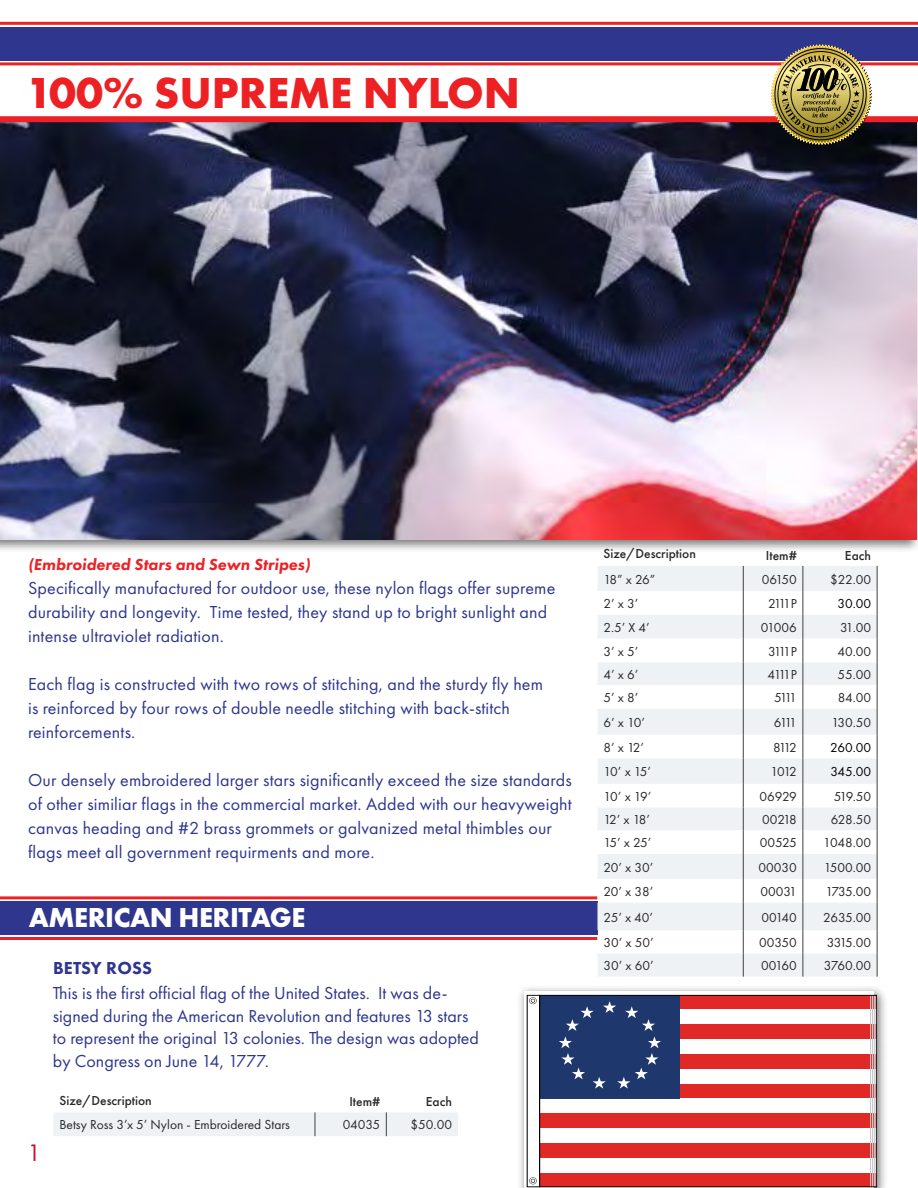
<style>
.page{position:relative;width:918px;height:1188px;background:#fff}
.page>*{position:absolute;margin:0;border:0;box-sizing:border-box;transform-origin:0 0}
.t1{font:700 45px "Futura PT";color:#ed2124}
.t2{font:700 28.5px "Futura PT";letter-spacing:-.015em;color:#fff}
.t3{font:24.75px "Futura PT";color:#c41230}
.t4{font:18px/24px "Futura PT";letter-spacing:.01em;color:#2e368d}
.t5{font:800 18px "Futura PT";letter-spacing:.01em;color:#2e368d}
.t6{font:italic 800 16.5px "Futura PT";color:#eb2227}
.t7{font:13.5px "Futura PT";color:#292829}
.t8{font:500 13.5px "Futura PT";color:#292829}
.t9{font:13.5px "Futura PT";color:#000}
</style>
<div class="page">
<hr style="left:0;top:22px;width:918px;height:3px;background:#eb2227">
<div style="left:0;top:27px;width:918px;height:33px;background:#2e368d"></div>
<hr style="left:0;top:62px;width:918px;height:3px;background:#eb2227">
<hr style="left:0;top:896px;width:597px;height:3px;background:#eb2227">
<div style="left:0;top:902px;width:597px;height:33px;background:#2e368d"></div>
<hr style="left:0;top:937px;width:597px;height:3px;background:#eb2227">
<img style="left:0;top:122px;width:917px;height:418px">
<svg style="left:598px;top:566px;width:279px;height:411px;fill:#eff2f4"></svg>
<svg style="left:743px;top:566px;width:1px;height:411px"></svg>
<svg style="left:802px;top:566px;width:1px;height:411px"></svg>
<svg style="left:877px;top:566px;width:1px;height:411px"></svg>
<div style="left:54px;top:1112px;width:404px;height:24px;background:#eff2f4"></div>
<img style="left:519px;top:987px;width:367px;height:201px">
<svg style="left:524px;top:991px;width:350px;height:197px"></svg>
<div style="left:540px;top:995px;width:337px;height:192px;background:#e02926"></div>
<div style="left:678px;top:1009px;width:199px;height:15px;background:#fff"></div>
<div style="left:678px;top:1039px;width:199px;height:15px;background:#fff"></div>
<div style="left:678px;top:1069px;width:199px;height:15px;background:#fff"></div>
<div style="left:540px;top:1098px;width:337px;height:15px;background:#fff"></div>
<div style="left:540px;top:1128px;width:337px;height:15px;background:#fff"></div>
<div style="left:540px;top:1158px;width:337px;height:15px;background:#fff"></div>
<div style="left:540px;top:995px;width:140px;height:103px;background:#1e376c"></div>
<svg style="left:559px;top:1001px;width:102px;height:88px"></svg>
<svg style="left:530px;top:1178px;width:6px;height:6px"></svg>
<svg style="left:530px;top:998px;width:6px;height:6px"></svg>
<svg style="left:870px;top:997px;width:7px;height:191px"></svg>
<div style="left:539px;top:995px;width:338px;height:192px;border:1px solid #000"></div>
<div style="left:0;top:116px;width:918px;height:6px;background:#eb2227"></div>
<svg style="left:771px;top:45px;width:101px;height:100px"></svg>
<h1 class="t1" style="left:26px;top:64px;width:496px">100% SUPREME NYLON</h1>
<p class="t6" style="left:28px;top:554px;width:284px">(Embroidered Stars and Sewn Stripes)</p>
<p class="t4" style="left:28px;top:576px;width:529px">Specifically manufactured for outdoor use, these nylon flags offer supreme durability and longevity. Time tested, they stand up to bright sunlight and intense ultraviolet radiation.</p>
<p class="t4" style="left:28px;top:672px;width:517px">Each flag is constructed with two rows of stitching, and the sturdy fly hem is reinforced by four rows of double needle stitching with back-stitch reinforcements.</p>
<p class="t4" style="left:28px;top:768px;width:545px">Our densely embroidered larger stars significantly exceed the size standards of other similiar flags in the commercial market. Added with our heavyweight canvas heading and #2 brass grommets or galvanized metal thimbles our flags meet all government requirments and more.</p>
<h2 class="t2" style="left:29px;top:899px;width:278px">AMERICAN HERITAGE</h2>
<p class="t5" style="left:53px;top:957px;width:101px">BETSY ROSS</p>
<p class="t4" style="left:53px;top:982px;width:428px;line-height:22.5px">This is the first official flag of the United States. It was de&shy;signed during the American Revolution and features 13 stars to represent the original 13 colonies. The design was adopted by Congress on June 14, 1777.</p>
<h3 class="t3" style="left:27px;top:1138px;width:16px">1</h3>
<p class="t8" style="left:59px;top:1092px;width:94px">Size/Description</p>
<p class="t8" style="left:349px;top:1094px;width:32px">Item#</p>
<p class="t8" style="left:426px;top:1094px;width:28px">Each</p>
<p class="t7" style="left:59px;top:1117px;width:232px">Betsy Ross 3’x 5’ Nylon - Embroidered Stars</p>
<p class="t7" style="left:343px;top:1117px;width:39px">04035</p>
<p class="t7" style="left:411px;top:1117px;width:43px">$50.00</p>
<p class="t8" style="left:604px;top:545px;width:94px">Size/Description</p>
<p class="t8" style="left:766px;top:547px;width:32px">Item#</p>
<p class="t8" style="left:845px;top:547px;width:28px">Each</p>
<p class="t7" style="left:604px;top:571px;width:53px">18” x 26”</p>
<p class="t7" style="left:762px;top:571px;width:37px">06150</p>
<p class="t7" style="left:830px;top:571px;width:42px">$22.00</p>
<p class="t7" style="left:604px;top:596px;width:36px">2’ x 3’</p>
<p class="t7" style="left:768px;top:596px;width:30px">2111 P</p>
<p class="t9" style="left:837px;top:596px;width:35px">30.00</p>
<p class="t7" style="left:604px;top:619px;width:48px">2.5’ X 4’</p>
<p class="t7" style="left:761px;top:619px;width:38px">01006</p>
<p class="t7" style="left:840px;top:619px;width:33px">31.00</p>
<p class="t7" style="left:604px;top:643px;width:36px">3’ x 5’</p>
<p class="t7" style="left:768px;top:643px;width:30px">3111 P</p>
<p class="t7" style="left:837px;top:643px;width:35px">40.00</p>
<p class="t7" style="left:604px;top:666px;width:36px">4’ x 6’</p>
<p class="t7" style="left:767px;top:666px;width:31px">4111 P</p>
<p class="t7" style="left:838px;top:666px;width:35px">55.00</p>
<p class="t7" style="left:604px;top:690px;width:36px">5’ x 8’</p>
<p class="t7" style="left:774px;top:690px;width:24px">5111</p>
<p class="t7" style="left:838px;top:690px;width:35px">84.00</p>
<p class="t7" style="left:604px;top:714px;width:43px">6’ x 10’</p>
<p class="t7" style="left:774px;top:714px;width:25px">6111</p>
<p class="t7" style="left:832px;top:714px;width:41px">130.50</p>
<p class="t7" style="left:604px;top:739px;width:42px">8’ x 12’</p>
<p class="t7" style="left:773px;top:739px;width:25px">8112</p>
<p class="t9" style="left:830px;top:739px;width:42px">260.00</p>
<p class="t7" style="left:604px;top:764px;width:49px">10’ x 15’</p>
<p class="t7" style="left:770px;top:764px;width:28px">1012</p>
<p class="t9" style="left:831px;top:764px;width:42px">345.00</p>
<p class="t7" style="left:604px;top:788px;width:49px">10’ x 19’</p>
<p class="t7" style="left:760px;top:788px;width:39px">06929</p>
<p class="t7" style="left:834px;top:788px;width:39px">519.50</p>
<p class="t7" style="left:604px;top:812px;width:48px">12’ x 18’</p>
<p class="t7" style="left:762px;top:812px;width:36px">00218</p>
<p class="t7" style="left:831px;top:812px;width:42px">628.50</p>
<p class="t7" style="left:604px;top:835px;width:50px">15’ x 25’</p>
<p class="t7" style="left:760px;top:835px;width:39px">00525</p>
<p class="t7" style="left:823px;top:835px;width:49px">1048.00</p>
<p class="t7" style="left:604px;top:859px;width:51px">20’ x 30’</p>
<p class="t7" style="left:759px;top:859px;width:40px">00030</p>
<p class="t7" style="left:824px;top:859px;width:49px">1500.00</p>
<p class="t7" style="left:604px;top:883px;width:51px">20’ x 38’</p>
<p class="t7" style="left:761px;top:883px;width:38px">00031</p>
<p class="t7" style="left:825px;top:883px;width:47px">1735.00</p>
<p class="t7" style="left:604px;top:909px;width:51px">25’ x 40’</p>
<p class="t7" style="left:762px;top:909px;width:37px">00140</p>
<p class="t7" style="left:823px;top:909px;width:49px">2635.00</p>
<p class="t7" style="left:604px;top:934px;width:52px">30’ x 50’</p>
<p class="t7" style="left:759px;top:934px;width:39px">00350</p>
<p class="t7" style="left:827px;top:934px;width:46px">3315.00</p>
<p class="t7" style="left:604px;top:958px;width:52px">30’ x 60’</p>
<p class="t7" style="left:761px;top:958px;width:37px">00160</p>
<p class="t7" style="left:824px;top:958px;width:49px">3760.00</p>
</div>
